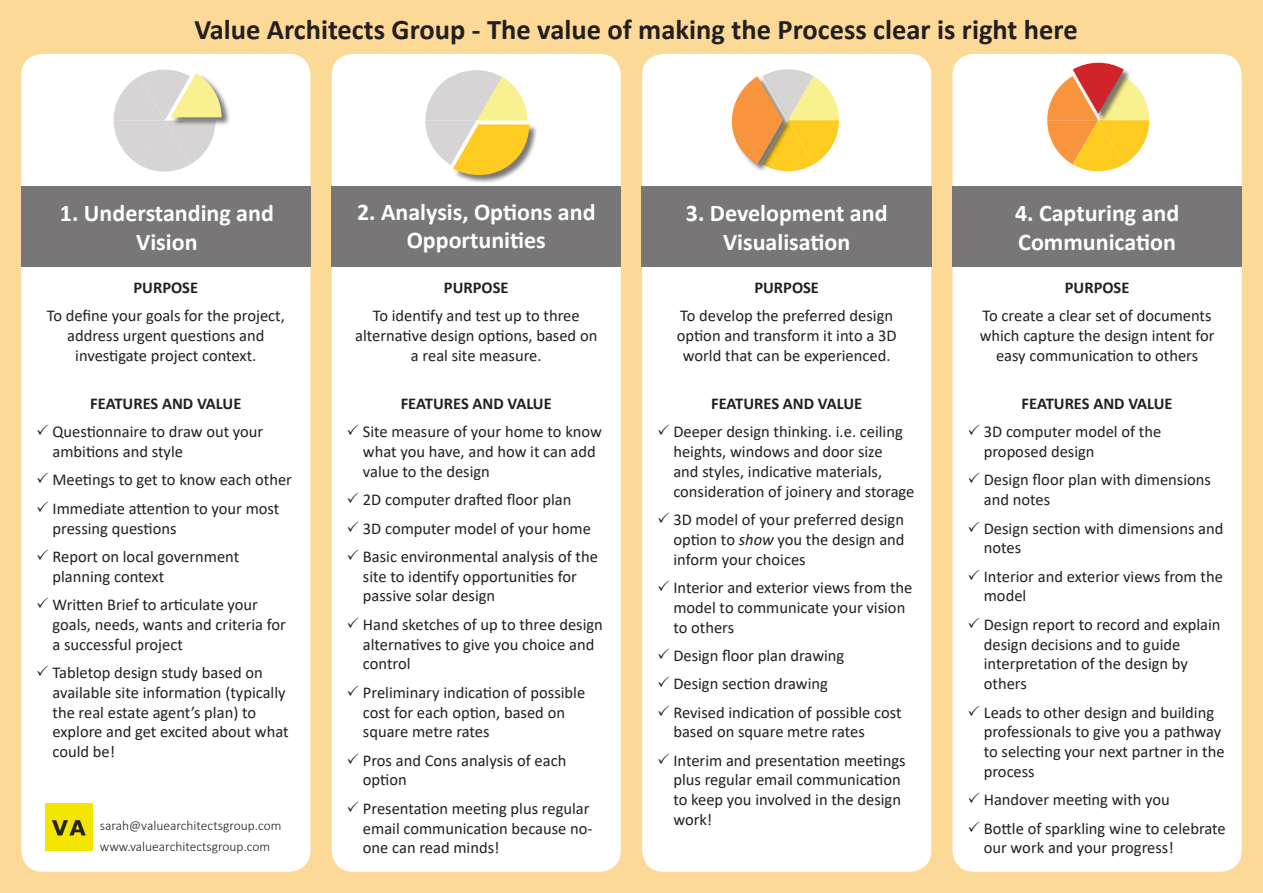
<style>
.page{position:relative;width:1263px;height:893px;background:#fcd997}
.page>*{position:absolute;margin:0;border:0;box-sizing:border-box;transform-origin:0 0}
.t1{font:700 28.5px "Calibri";color:#231f20}
.t2{font:700 24px/28.8px "Calibri";color:#fff;text-align:center}
.t3{font:16.5px/19.8px "Calibri";color:#231f20}
.t4{font:700 16.5px "Calibri";color:#231f20}
.t5{font:300 13.5px "Calibri";color:#231f20}
.s1{font-style:italic}
</style>
<div class="page">
<div style="left:21px;top:54px;width:289px;height:818px;background:#fff;border-radius:21px"></div>
<div style="left:332px;top:54px;width:289px;height:818px;background:#fff;border-radius:21px"></div>
<div style="left:952px;top:54px;width:290px;height:818px;background:#fff;border-radius:21px"></div>
<div style="left:642px;top:54px;width:289px;height:818px;background:#fff;border-radius:21px"></div>
<div style="left:171px;top:74px;width:59px;height:53px;background:#231f20;opacity:.6"></div>
<svg style="left:114px;top:69px;width:108px;height:103px"></svg>
<svg style="left:1047px;top:62px;width:102px;height:110px"></svg>
<div style="left:21px;top:186px;width:289px;height:81px;background:#787677"></div>
<div style="left:332px;top:186px;width:289px;height:81px;background:#787677"></div>
<div style="left:641px;top:186px;width:290px;height:81px;background:#787677"></div>
<div style="left:952px;top:186px;width:290px;height:81px;background:#787677"></div>
<img style="left:45px;top:804px;width:48px;height:47px">
<svg style="left:731px;top:69px;width:108px;height:103px"></svg>
<div style="left:453px;top:124px;width:86px;height:60px;background:#231f20;opacity:.6"></div>
<svg style="left:425px;top:70px;width:104px;height:114px"></svg>
<p class="t1" style="left:194px;top:10px;width:885px">Value Architects Group - The value of making the Process clear is right here</p>
<p class="t2" style="left:60px;top:198px;width:215px">1. Understanding and<br>Vision</p>
<p class="t2" style="left:357px;top:197px;width:240px">2. Analysis, Options and<br>Opportunities</p>
<p class="t2" style="left:686px;top:198px;width:203px">3. Development and<br>Visualisation</p>
<p class="t2" style="left:1015px;top:198px;width:166px;text-align:left">4. Capturing and<br>Communication</p>
<p class="t4" style="left:134px;top:276px;width:66px">PURPOSE</p>
<p class="t3" style="left:47px;top:306px;width:240px;text-align:center">To define your goals for the project, address urgent questions and investigate project context.</p>
<p class="t4" style="left:90px;top:392px;width:153px">FEATURES AND VALUE</p>
<p class="t3" style="left:53px;top:422px;width:212px">Questionnaire to draw out your ambitions and style</p>
<p class="t3" style="left:53px;top:470px;width:241px">Meetings to get to know each other</p>
<p class="t3" style="left:53px;top:498px;width:228px">Immediate attention to your most pressing questions</p>
<p class="t3" style="left:53px;top:546px;width:188px">Report on local government planning context</p>
<p class="t3" style="left:53px;top:594px;width:235px">Written Brief to articulate your goals, needs, wants and criteria for a successful project</p>
<p class="t3" style="left:53px;top:662px;width:238px">Tabletop design study based on available site information (typically the real estate agent’s plan) to explore and get excited about what could be!</p>
<p class="t5" style="left:100px;top:818px;width:183px">sarah@valuearchitectsgroup.com</p>
<p class="t5" style="left:100px;top:838px;width:172px">www.valuearchitectsgroup.com</p>
<p class="t4" style="left:444px;top:276px;width:66px">PURPOSE</p>
<p class="t3" style="left:355px;top:306px;width:244px;text-align:center">To identify and test up to three alternative design options, based on a real site measure.</p>
<p class="t4" style="left:401px;top:392px;width:153px">FEATURES AND VALUE</p>
<p class="t3" style="left:363px;top:422px;width:241px">Site measure of your home to know what you have, and how it can add value to the design</p>
<p class="t3" style="left:363px;top:489px;width:210px">2D computer drafted floor plan</p>
<p class="t3" style="left:363px;top:518px;width:229px">3D computer model of your home</p>
<p class="t3" style="left:363px;top:546px;width:237px">Basic environmental analysis of the site to identify opportunities for passive solar design</p>
<p class="t3" style="left:363px;top:614px;width:241px">Hand sketches of up to three design alternatives to give you choice and control</p>
<p class="t3" style="left:363px;top:682px;width:224px">Preliminary indication of possible cost for each option, based on square metre rates</p>
<p class="t3" style="left:363px;top:750px;width:205px">Pros and Cons analysis of each option</p>
<p class="t3" style="left:363px;top:798px;width:231px">Presentation meeting plus regular email communication because no&shy;one can read minds!</p>
<p class="t4" style="left:754px;top:276px;width:66px">PURPOSE</p>
<p class="t3" style="left:677px;top:306px;width:221px;text-align:center">To develop the preferred design option and transform it into a 3D world that can be experienced.</p>
<p class="t4" style="left:711px;top:392px;width:153px">FEATURES AND VALUE</p>
<p class="t3" style="left:673px;top:422px;width:243px">Deeper design thinking. i.e. ceiling heights, windows and door size<br>and styles, indicative materials, consideration of joinery and storage</p>
<p class="t3" style="left:673px;top:509px;width:233px;text-align:justify">3D model of your preferred design option to <span class="s1">show</span> you the design and inform your choices</p>
<p class="t3" style="left:673px;top:577px;width:241px">Interior and exterior views from the model to communicate your vision to others</p>
<p class="t3" style="left:673px;top:645px;width:173px">Design floor plan drawing</p>
<p class="t3" style="left:673px;top:673px;width:156px">Design section drawing</p>
<p class="t3" style="left:673px;top:702px;width:230px">Revised indication of possible cost based on square metre rates</p>
<p class="t3" style="left:673px;top:750px;width:234px">Interim and presentation meetings plus regular email communication to keep you involved in the design work!</p>
<p class="t4" style="left:1065px;top:276px;width:66px">PURPOSE</p>
<p class="t3" style="left:980px;top:306px;width:236px;text-align:center">To create a clear set of documents which capture the design intent for easy communication to others</p>
<p class="t4" style="left:1021px;top:392px;width:153px">FEATURES AND VALUE</p>
<p class="t3" style="left:984px;top:422px;width:179px">3D computer model of the proposed design</p>
<p class="t3" style="left:984px;top:470px;width:229px">Design floor plan with dimensions and notes</p>
<p class="t3" style="left:984px;top:518px;width:241px">Design section with dimensions and notes</p>
<p class="t3" style="left:984px;top:566px;width:241px">Interior and exterior views from the model</p>
<p class="t3" style="left:984px;top:614px;width:238px">Design report to record and explain design decisions and to guide interpretation of the design by others</p>
<p class="t3" style="left:984px;top:702px;width:242px">Leads to other design and building professionals to give you a pathway to selecting your next partner in the process</p>
<p class="t3" style="left:984px;top:789px;width:188px">Handover meeting with you</p>
<p class="t3" style="left:984px;top:818px;width:243px">Bottle of sparkling wine to celebrate our work and your progress!</p>
</div>
